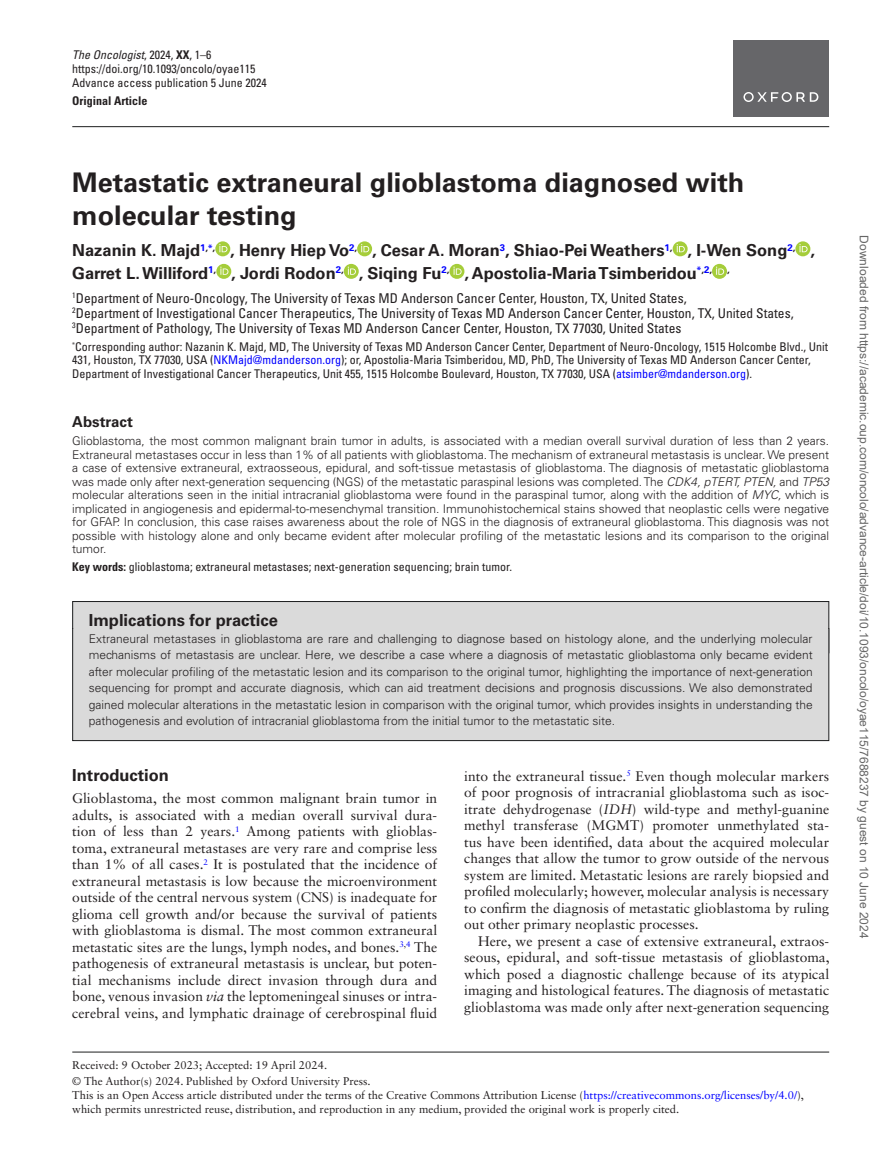
<style>
.page{position:relative;width:893px;height:1174px;background:#fff}
.page>*{position:absolute;margin:0;border:0;box-sizing:border-box;transform-origin:0 0}
.Article_Title{font:700 27px/33px "Univers LT Std";color:#231f20}
.Authors{font:700 16.5px/22.5px "Univers LT Std";color:#231f20}
.Gray_BoxHead{font:700 16.5px "Univers LT Std";color:#231f20}
.HeadA{font:700 16.5px "Univers LT Std";color:#231f20}
.Abstract_Title{font:700 15px "Univers LT Std";color:#231f20}
.Text{font:13.8px/16.5px "Sabon LT Std";color:#231f20;text-align:justify}
.TextInd{font:13.8px/16.5px "Sabon LT Std";color:#231f20;text-align:justify}
.Affiliation{font:condensed 13.5px "Univers LT Std";color:#231f20}
.Affiliation_Last{font:condensed 13.5px "Univers LT Std";color:#231f20}
.Abstract{font:300 12px/13.5px "Univers LT Std";color:#231f20;text-align:justify}
.Gray_Box2{font:300 12px/16.5px "Univers LT Std";color:#231f20;text-align:justify}
.FM_Correspondence{font:condensed 12px/14.2px "Univers LT Std";color:#231f20}
.t1{font:12px "Arial";color:#666}
.Keywords{font:condensed 12px "Univers LT Std";color:#231f20}
.t2{font:700 condensed 12px "Univers LT Std";color:#231f20}
.License{font:11.25px/14.2px "Sabon LT Std";color:#231f20}
.CopyrightLine{font:11.25px "Sabon LT Std";color:#231f20}
.History{font:11.25px "Sabon LT Std";color:#231f20}
.Authors-2{font:700 9.6px "Univers LT Std";color:#231f20}
.s1{font-style:italic}
.s2{font-weight:700}
.s3{color:#00f}
</style>
<div class="page">
<hr style="left:72px;top:126px;width:757px;height:1px;background:#1d1e1f">
<div style="left:733px;top:40px;width:96px;height:76px;background:#666669"></div>
<svg style="left:743px;top:92px;width:75px;height:10px"></svg>
<div style="left:72px;top:601px;width:757px;height:49px;background:#dadada"></div>
<div style="left:72px;top:601px;width:757px;height:52px;border:1px solid #1d1e1f"></div>
<div style="left:72px;top:629px;width:757px;height:111px;background:#dadada"></div>
<div style="left:72px;top:627px;width:757px;height:114px;border:1px solid #1d1e1f"></div>
<svg style="left:215px;top:241px;width:15px;height:15px"></svg>
<svg style="left:219px;top:244px;width:8px;height:8px"></svg>
<svg style="left:357px;top:241px;width:15px;height:15px"></svg>
<svg style="left:361px;top:244px;width:8px;height:8px"></svg>
<svg style="left:673px;top:241px;width:15px;height:15px"></svg>
<svg style="left:677px;top:244px;width:8px;height:8px"></svg>
<svg style="left:795px;top:241px;width:15px;height:15px"></svg>
<svg style="left:799px;top:244px;width:8px;height:8px"></svg>
<div style="left:216px;top:264px;width:15px;height:15px;background:#a5cd3a;border-radius:50%"></div>
<svg style="left:220px;top:267px;width:8px;height:8px"></svg>
<svg style="left:344px;top:264px;width:15px;height:15px"></svg>
<svg style="left:348px;top:267px;width:8px;height:8px"></svg>
<div style="left:449px;top:264px;width:15px;height:15px;background:#a5cd3a;border-radius:50%"></div>
<svg style="left:453px;top:267px;width:9px;height:8px"></svg>
<svg style="left:712px;top:264px;width:15px;height:15px"></svg>
<svg style="left:716px;top:267px;width:8px;height:8px"></svg>
<hr style="left:72px;top:1051px;width:757px;height:1px;background:#1d1e1f">
<p class="FM_Correspondence" style="left:72px;top:47px;width:196px"><span class="s1">The Oncologist</span>, 2024, <span class="s2">XX</span>, 1–6 https://doi.org/10.1093/oncolo/oyae115<br>Advance access publication 5 June 2024</p>
<p class="t2" style="left:72px;top:93px;width:77px">Original Article</p>
<h1 class="Article_Title" style="left:72px;top:166px;width:674px">Metastatic extraneural glioblastoma diagnosed with molecular testing</h1>
<p class="Authors" style="left:72px;top:239px;width:744px">Nazanin K. Majd<sup>1</sup><sup>,</sup><sup>*</sup><sup>,</sup> , Henry Hiep Vo<sup>2</sup><sup>,</sup> , Cesar A. Moran<sup>3</sup>, Shiao-PeiWeathers<sup>1</sup><sup>,</sup> , I-Wen Song<sup>2</sup><sup>,</sup> ,<br>Garret L.Williford<sup>1</sup><sup>,</sup> , Jordi Rodon<sup>2</sup><sup>,</sup> , Siqing Fu<sup>2</sup><sup>,</sup> , Apostolia-MariaTsimberidou<sup>*</sup><sup>,</sup><sup>2</sup><sup>,</sup></p>
<p class="Authors-2" style="left:727px;top:264px;width:4px">,</p>
<p class="Affiliation" style="left:72px;top:289px;width:616px"><sup>1</sup>Department of Neuro-Oncology, The University of Texas MD Anderson Cancer Center, Houston, TX, United States,</p>
<p class="Affiliation" style="left:72px;top:304px;width:723px"><sup>2</sup>Department of Investigational Cancer Therapeutics, The University of Texas MD Anderson Cancer Center, Houston, TX, United States,</p>
<p class="Affiliation_Last" style="left:72px;top:319px;width:611px"><sup>3</sup>Department of Pathology, The University of Texas MD Anderson Cancer Center, Houston, TX 77030, United States</p>
<p class="FM_Correspondence" style="left:72px;top:340px;width:757px;line-height:13.5px"><sup>*</sup>Corresponding author: Nazanin K. Majd, MD, The University of Texas MD Anderson Cancer Center, Department of Neuro-Oncology, 1515 Holcombe Blvd., Unit<br>431, Houston, TX 77030, USA (<span class="s3">NKMajd@mdanderson.org</span>); or, Apostolia-Maria Tsimberidou, MD, PhD, The University of Texas MD Anderson Cancer Center,<br>Department of Investigational Cancer Therapeutics, Unit 455, 1515 Holcombe Boulevard, Houston, TX 77030, USA (<span class="s3">atsimber@mdanderson.org</span>).</p>
<h2 class="Abstract_Title" style="left:72px;top:413px;width:62px">Abstract</h2>
<p class="Abstract" style="left:72px;top:434px;width:758px">Glioblastoma, the most common malignant brain tumor in adults, is associated with a median overall survival duration of less than 2 years.<br>Extraneural metastases occur in less than 1% of all patients with glioblastoma. The mechanism of extraneural metastasis is unclear. We present a case of extensive extraneural, extraosseous, epidural, and soft-tissue metastasis of glioblastoma. The diagnosis of metastatic glioblastoma was made only after next-generation sequencing (NGS) of the metastatic paraspinal lesions was completed. The <span class="s1">CDK4, pTERT, PTEN,</span> and <span class="s1">TP53 </span>molecular alterations seen in the initial intracranial glioblastoma were found in the paraspinal tumor, along with the addition of <span class="s1">MYC,</span> which is implicated in angiogenesis and epidermal-to-mesenchymal transition. Immunohistochemical stains showed that neoplastic cells were negative for GFAP. In conclusion, this case raises awareness about the role of NGS in the diagnosis of extraneural glioblastoma. This diagnosis was not possible with histology alone and only became evident after molecular profiling of the metastatic lesions and its comparison to the original tumor.</p>
<p class="Keywords" style="left:72px;top:559px;width:441px"><span class="s2">Key words:</span> glioblastoma; extraneural metastases; next-generation sequencing; brain tumor.</p>
<p class="Gray_BoxHead" style="left:89px;top:611px;width:191px">Implications for practice</p>
<p class="Gray_Box2" style="left:89px;top:630px;width:725px">Extraneural metastases in glioblastoma are rare and challenging to diagnose based on histology alone, and the underlying molecular mechanisms of metastasis are unclear. Here, we describe a case where a diagnosis of metastatic glioblastoma only became evident after molecular profiling of the metastatic lesion and its comparison to the original tumor, highlighting the importance of next-generation sequencing for prompt and accurate diagnosis, which can aid treatment decisions and prognosis discussions. We also demonstrated gained molecular alterations in the metastatic lesion in comparison with the original tumor, which provides insights in understanding the pathogenesis and evolution of intracranial glioblastoma from the initial tumor to the metastatic site.</p>
<h2 class="HeadA" style="left:72px;top:765px;width:98px">Introduction</h2>
<p class="Text" style="left:72px;top:790px;width:366px">Glioblastoma, the most common malignant brain tumor in adults, is associated with a median overall survival dura&shy;tion of less than 2 years.<sup>1</sup> Among patients with glioblas&shy;toma, extraneural metastases are very rare and comprise less than 1% of all cases.<sup>2</sup> It is postulated that the incidence of extraneural metastasis is low because the microenvironment outside of the central nervous system (CNS) is inadequate for glioma cell growth and/or because the survival of patients with glioblastoma is dismal. The most common extraneural metastatic sites are the lungs, lymph nodes, and bones.<sup>3</sup><sup>,</sup><sup>4</sup> The pathogenesis of extraneural metastasis is unclear, but poten&shy;tial mechanisms include direct invasion through dura and bone, venous invasion <span class="s1">via</span> the leptomeningeal sinuses or intra&shy;cerebral veins, and lymphatic drainage of cerebrospinal fluid</p>
<p class="Text" style="left:464px;top:767px;width:366px">into the extraneural tissue.<sup>5</sup> Even though molecular markers of poor prognosis of intracranial glioblastoma such as isoc&shy;itrate dehydrogenase (<span class="s1">IDH</span>) wild-type and methyl-guanine methyl transferase (MGMT) promoter unmethylated sta&shy;tus have been identified, data about the acquired molecular changes that allow the tumor to grow outside of the nervous system are limited. Metastatic lesions are rarely biopsied and profiled molecularly; however, molecular analysis is necessary to confirm the diagnosis of metastatic glioblastoma by ruling out other primary neoplastic processes.</p>
<p class="TextInd" style="left:464px;top:932px;width:367px;text-indent:14px">Here, we present a case of extensive extraneural, extraos&shy;seous, epidural, and soft-tissue metastasis of glioblastoma, which posed a diagnostic challenge because of its atypical imaging and histological features. The diagnosis of metastatic glioblastoma was made only after next-generation sequencing</p>
<p class="History" style="left:72px;top:1058px;width:256px">Received: 9 October 2023; Accepted: 19 April 2024.</p>
<p class="CopyrightLine" style="left:72px;top:1074px;width:300px">© The Author(s) 2024. Published by Oxford University Press.</p>
<p class="License" style="left:72px;top:1087px;width:733px">This is an Open Access article distributed under the terms of the Creative Commons Attribution License (<span class="s3">https://creativecommons.org/licenses/by/4.0/</span>), which permits unrestricted reuse, distribution, and reproduction in any medium, provided the original work is properly cited.</p>
<p class="t1" style="left:868px;top:235px;width:704px;rotate:90deg">Downloaded from https://academic.oup.com/oncolo/advance-article/doi/10.1093/oncolo/oyae115/7688237 by guest on 10 June 2024</p>
</div>
